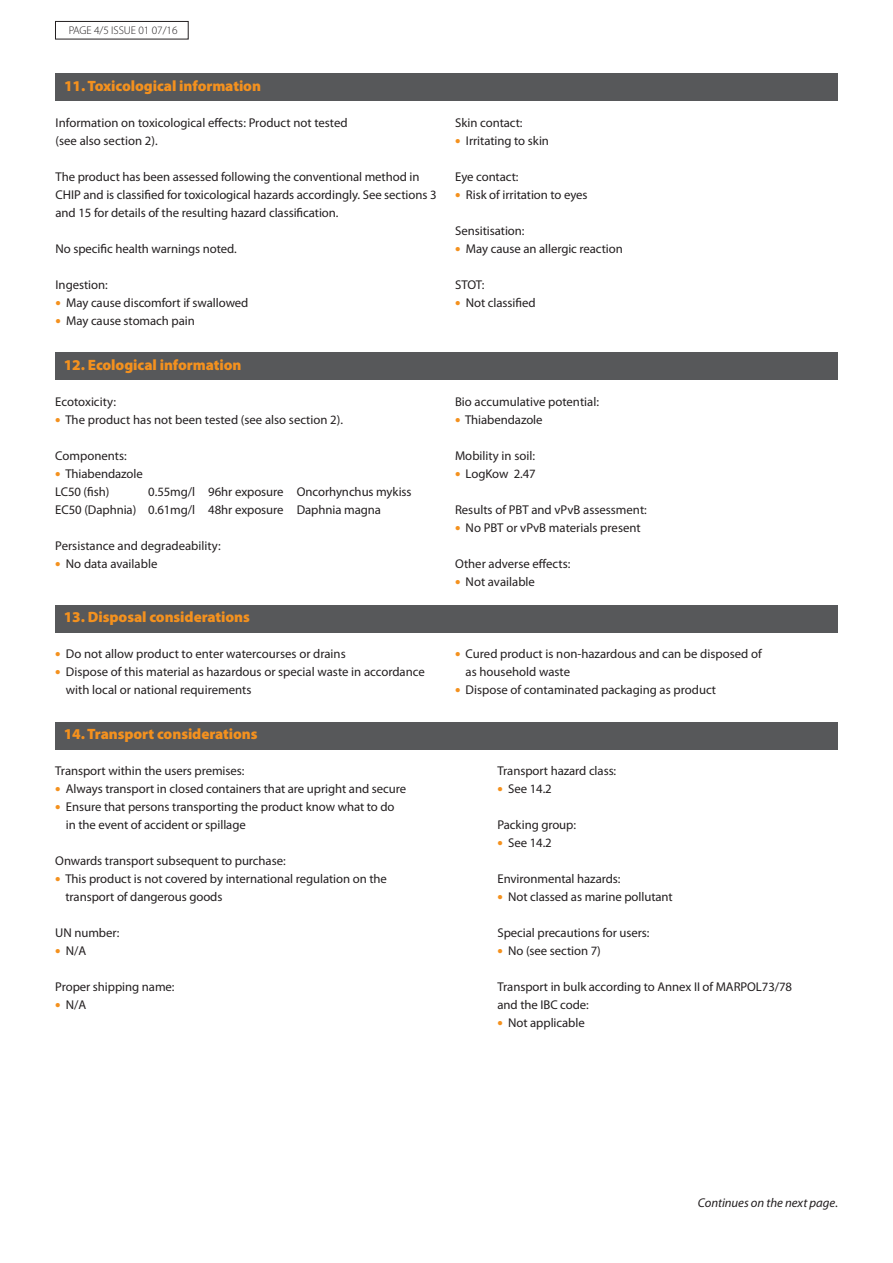
<style>
.page{position:relative;width:893px;height:1263px;background:#fff}
.page>*{position:absolute;margin:0;border:0;box-sizing:border-box;transform-origin:0 0}
.t1{font:900 15px "Myriad Pro";letter-spacing:-.005em;color:#f4911e}
.t2{font:12.75px/18px "Myriad Pro";letter-spacing:-.005em;color:#231f20}
.t3{font:italic 12.75px "Myriad Pro";letter-spacing:-.005em;color:#231f20}
.t4{font:300 11.25px "Myriad Pro";letter-spacing:-.005em;color:#231f20}
.s1{font-weight:900;font-size:15px;color:#f4911e}
.s2{font-style:normal}
</style>
<div class="page">
<div style="left:55px;top:21px;width:134px;height:18px;border:1px solid #231f20"></div>
<div style="left:56px;top:73px;width:782px;height:27px;background:#57585a"></div>
<div style="left:55px;top:352px;width:783px;height:27px;background:#57585a"></div>
<div style="left:55px;top:605px;width:783px;height:27px;background:#57585a"></div>
<div style="left:55px;top:722px;width:783px;height:27px;background:#57585a"></div>
<p class="t4" style="left:69px;top:24px;width:110px">PAGE 4/5 ISSUE 01 07/16</p>
<p class="t1" style="left:64px;top:78px;width:198px">11. Toxicological information</p>
<p class="t2" style="left:56px;top:114px;width:294px">Information on toxicological effects: Product not tested (see also section 2).</p>
<p class="t2" style="left:56px;top:168px;width:383px">The product has been assessed following the conventional method in<br>CHIP and is classified for toxicological hazards accordingly. See sections 3 and 15 for details of the resulting hazard classification.</p>
<p class="t2" style="left:56px;top:240px;width:183px">No specific health warnings noted.</p>
<p class="t2" style="left:56px;top:276px;width:54px">Ingestion:</p>
<p class="t2" style="left:56px;top:294px;width:194px"><span class="s1">•</span> May cause discomfort if swallowed</p>
<p class="t2" style="left:56px;top:312px;width:141px"><span class="s1">•</span> May cause stomach pain</p>
<p class="t1" style="left:64px;top:357px;width:179px">12. Ecological information</p>
<p class="t2" style="left:55px;top:393px;width:62px">Ecotoxicity:</p>
<p class="t2" style="left:55px;top:411px;width:289px"><span class="s1">•</span> The product has not been tested (see also section 2).</p>
<p class="t2" style="left:55px;top:447px;width:73px">Components:</p>
<p class="t2" style="left:55px;top:465px;width:89px"><span class="s1">•</span> Thiabendazole<br>LC50 (fish)</p>
<p class="t2" style="left:55px;top:483px;width:358px;text-indent:93px">0.55mg/l 96hr exposure Oncorhynchus mykiss<br>EC50 (Daphnia) 0.61mg/l 48hr exposure Daphnia magna</p>
<p class="t2" style="left:55px;top:537px;width:167px">Persistance and degradeability:</p>
<p class="t2" style="left:55px;top:555px;width:104px"><span class="s1">•</span> No data available</p>
<p class="t1" style="left:64px;top:609px;width:188px">13. Disposal considerations</p>
<p class="t2" style="left:55px;top:645px;width:292px"><span class="s1">•</span> Do not allow product to enter watercourses or drains</p>
<p class="t2" style="left:66px;top:663px;width:360px;text-indent:-11px"><span class="s1">•</span> Dispose of this material as hazardous or special waste in accordance with local or national requirements</p>
<p class="t1" style="left:64px;top:726px;width:195px">14. Transport considerations</p>
<p class="t2" style="left:55px;top:762px;width:191px">Transport within the users premises:</p>
<p class="t2" style="left:55px;top:780px;width:352px"><span class="s1">•</span> Always transport in closed containers that are upright and secure</p>
<p class="t2" style="left:66px;top:798px;width:330px;text-indent:-11px"><span class="s1">•</span> Ensure that persons transporting the product know what to do in the event of accident or spillage</p>
<p class="t2" style="left:55px;top:852px;width:232px">Onwards transport subsequent to purchase:</p>
<p class="t2" style="left:65px;top:870px;width:323px;text-indent:-10px"><span class="s1">•</span> This product is not covered by international regulation on the transport of dangerous goods</p>
<p class="t2" style="left:55px;top:924px;width:66px">UN number:</p>
<p class="t2" style="left:55px;top:942px;width:33px"><span class="s1">•</span> N/A</p>
<p class="t2" style="left:55px;top:978px;width:121px">Proper shipping name:</p>
<p class="t2" style="left:55px;top:996px;width:33px"><span class="s1">•</span> N/A</p>
<p class="t2" style="left:455px;top:114px;width:69px">Skin contact:</p>
<p class="t2" style="left:455px;top:132px;width:95px"><span class="s1">•</span> Irritating to skin</p>
<p class="t2" style="left:455px;top:168px;width:65px">Eye contact:</p>
<p class="t2" style="left:455px;top:186px;width:134px"><span class="s1">•</span> Risk of irritation to eyes</p>
<p class="t2" style="left:455px;top:222px;width:71px">Sensitisation:</p>
<p class="t2" style="left:455px;top:240px;width:169px"><span class="s1">•</span> May cause an allergic reaction</p>
<p class="t2" style="left:455px;top:276px;width:31px">STOT:</p>
<p class="t2" style="left:455px;top:294px;width:82px"><span class="s1">•</span> Not classified</p>
<p class="t2" style="left:455px;top:393px;width:145px">Bio accumulative potential:</p>
<p class="t2" style="left:455px;top:411px;width:89px"><span class="s1">•</span> Thiabendazole</p>
<p class="t2" style="left:455px;top:447px;width:82px">Mobility in soil:</p>
<p class="t2" style="left:455px;top:465px;width:82px"><span class="s1">•</span> LogKow 2.47</p>
<p class="t2" style="left:455px;top:501px;width:193px">Results of PBT and vPvB assessment:</p>
<p class="t2" style="left:455px;top:519px;width:187px"><span class="s1">•</span> No PBT or vPvB materials present</p>
<p class="t2" style="left:455px;top:555px;width:117px">Other adverse effects:</p>
<p class="t2" style="left:455px;top:573px;width:82px"><span class="s1">•</span> Not available</p>
<p class="t2" style="left:466px;top:645px;width:298px;text-indent:-11px"><span class="s1">•</span> Cured product is non-hazardous and can be disposed of as household waste</p>
<p class="t2" style="left:455px;top:681px;width:263px"><span class="s1">•</span> Dispose of contaminated packaging as product</p>
<p class="t2" style="left:497px;top:762px;width:120px">Transport hazard class:</p>
<p class="t2" style="left:497px;top:780px;width:56px"><span class="s1">•</span> See 14.2</p>
<p class="t2" style="left:497px;top:816px;width:80px">Packing group:</p>
<p class="t2" style="left:497px;top:834px;width:56px"><span class="s1">•</span> See 14.2</p>
<p class="t2" style="left:497px;top:870px;width:124px">Environmental hazards:</p>
<p class="t2" style="left:497px;top:888px;width:177px"><span class="s1">•</span> Not classed as marine pollutant</p>
<p class="t2" style="left:497px;top:924px;width:153px">Special precautions for users:</p>
<p class="t2" style="left:497px;top:942px;width:105px"><span class="s1">•</span> No (see section 7)</p>
<p class="t2" style="left:497px;top:978px;width:296px">Transport in bulk according to Annex II of MARPOL73/78 and the IBC code:</p>
<p class="t2" style="left:497px;top:1014px;width:89px"><span class="s1">•</span> Not applicable</p>
<p class="t3" style="left:698px;top:1196px;width:141px">Continues on the next page<span class="s2">.</span></p>
</div>
